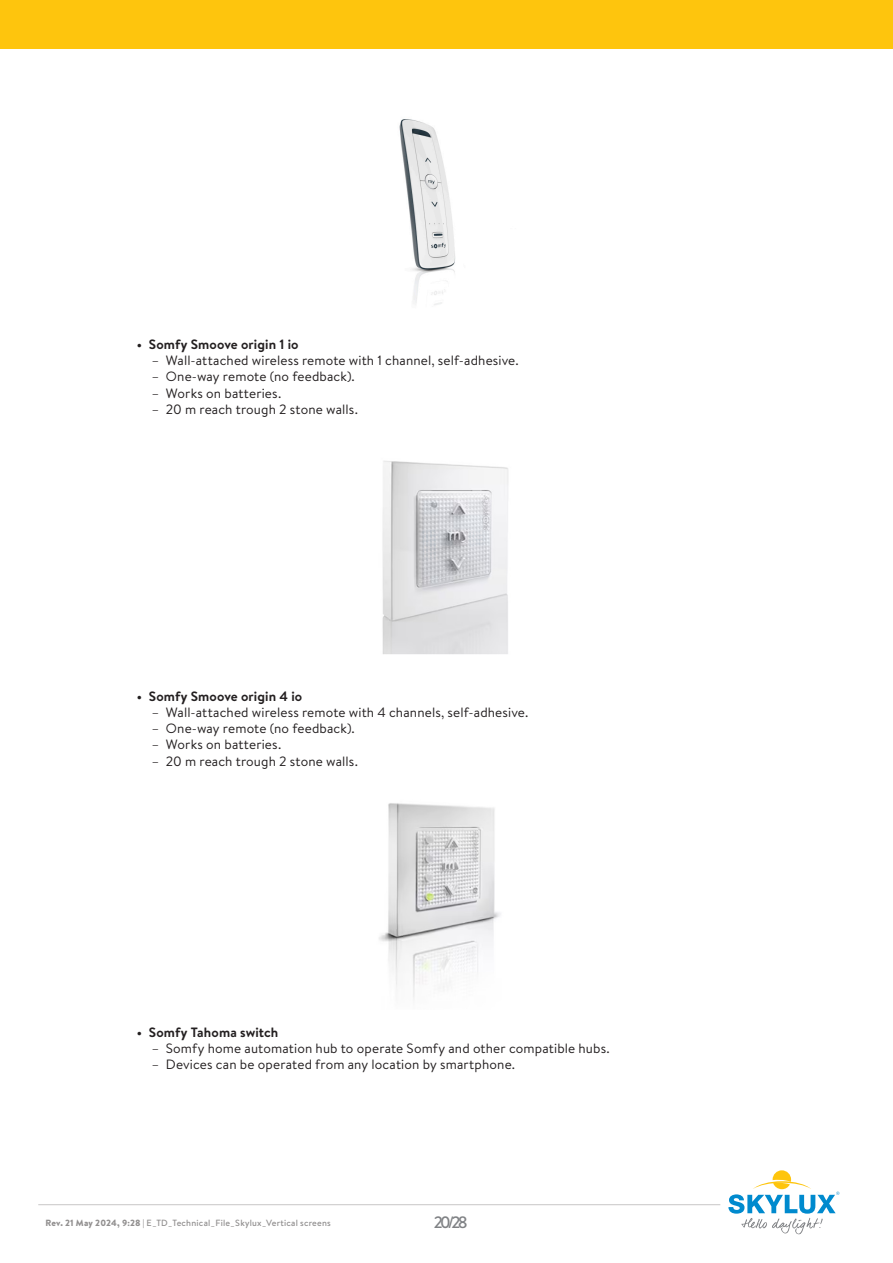
<style>
.page{position:relative;width:893px;height:1263px;background:#fff}
.page>*{position:absolute;margin:0;border:0;box-sizing:border-box;transform-origin:0 0}
.t1{font:500 16.5px "Brandon Text";color:#808285}
.t2{font:13.5px "Brandon Text";letter-spacing:.01em;color:#231f20}
.t3{font:700 13.5px "Brandon Text";letter-spacing:.01em;color:#231f20}
.t4{font:500 9px "Brandon Text";letter-spacing:.025em;color:#929090}
.s1{font-weight:900}
</style>
<div class="page">
<svg style="left:728px;top:1170px;width:111px;height:64px"></svg>
<img style="left:399px;top:119px;width:57px;height:186px">
<img style="left:382px;top:461px;width:126px;height:193px">
<img style="left:379px;top:803px;width:122px;height:196px">
<hr style="left:38px;top:1204px;width:682px;height:1px;background:#c8c6c6">
<div style="left:0;top:0;width:893px;height:49px;background:#fec50d"></div>
<p class="t3" style="left:137px;top:335px;width:163px">• Somfy Smoove origin 1 io</p>
<p class="t2" style="left:152px;top:351px;width:368px">– Wall-attached wireless remote with 1 channel, self-adhesive.</p>
<p class="t2" style="left:152px;top:367px;width:205px">– One-way remote (no feedback).</p>
<p class="t2" style="left:152px;top:384px;width:131px">– Works on batteries.</p>
<p class="t2" style="left:152px;top:400px;width:208px">– 20 m reach trough 2 stone walls.</p>
<p class="t3" style="left:137px;top:687px;width:167px">• Somfy Smoove origin 4 io</p>
<p class="t2" style="left:152px;top:703px;width:378px">– Wall-attached wireless remote with 4 channels, self-adhesive.</p>
<p class="t2" style="left:152px;top:719px;width:205px">– One-way remote (no feedback).</p>
<p class="t2" style="left:152px;top:735px;width:131px">– Works on batteries.</p>
<p class="t2" style="left:152px;top:752px;width:208px">– 20 m reach trough 2 stone walls.</p>
<p class="t3" style="left:137px;top:1022px;width:143px">• Somfy Tahoma switch</p>
<p class="t2" style="left:152px;top:1039px;width:459px">– Somfy home automation hub to operate Somfy and other compatible hubs.</p>
<p class="t2" style="left:152px;top:1055px;width:365px">– Devices can be operated from any location by smartphone.</p>
<p class="t4" style="left:45px;top:1217px;width:287px"><span class="s1">Rev. 21 May 2024, 9:28 |</span> E_TD_Technical_File_Skylux_Vertical screens</p>
<p class="t1" style="left:434px;top:1210px;width:36px">20/28</p>
</div>
